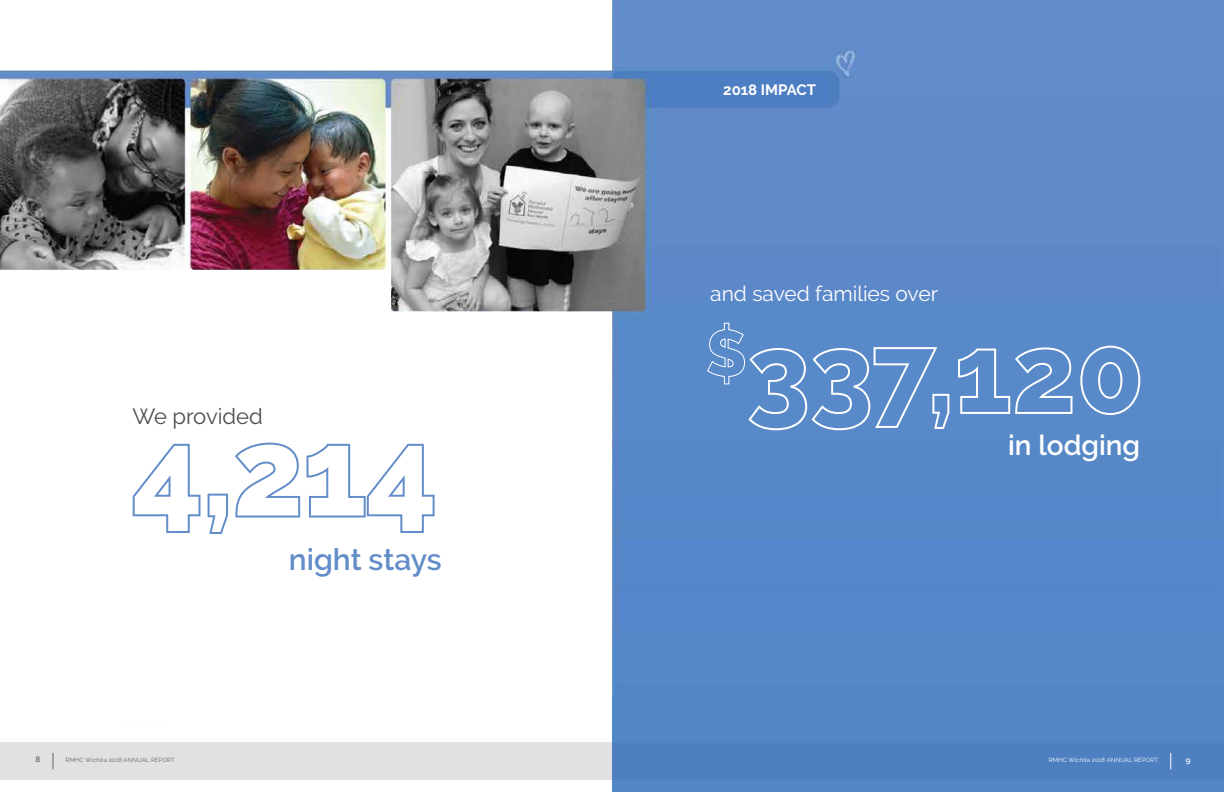
<style>
.page{position:relative;width:1224px;height:792px;background:#fff}
.page>*{position:absolute;margin:0;border:0;box-sizing:border-box;transform-origin:0 0}
.t1{font:800 122px "Raleway";color:#fff}
.t2{font:600 30px "Raleway";color:#638dc9}
.t3{font:600 28px "Raleway";color:#fff}
.t4{font:22px "Raleway";color:#4d4d4f}
.t5{font:21px "Raleway";color:#fff}
.t6{font:700 15px "Raleway";color:#fff}
.t7{font:600 8px "Raleway";color:#636466}
.t8{font:600 8px "Raleway";color:#fff}
.t9{font:6px "Raleway";letter-spacing:.02em;color:#636466}
.t10{font:6px "Raleway";letter-spacing:.02em;color:#fff}
</style>
<div class="page">
<img style="left:0;top:0;width:1224px;height:697px">
<div style="left:0;top:742px;width:612px;height:38px;background:#e2e1e1"></div>
<div style="left:612px;top:697px;width:612px;height:95px;background:#5386c7"></div>
<div style="left:0;top:270px;width:391px;height:41px;background:#fff"></div>
<svg style="left:0;top:311px;width:612px;height:386px"></svg>
<div style="left:0;top:0;width:612px;height:70px;background:#fff"></div>
<div style="left:503px;top:378px;width:9px;height:9px;background:#fff;border-radius:50%"></div>
<div style="left:612px;top:743px;width:612px;height:37px;background:#4e7fc1"></div>
<svg style="left:131px;top:441px;width:306px;height:96px"></svg>
<svg style="left:706px;top:322px;width:244px;height:109px;background:#6794ce"></svg>
<svg style="left:957px;top:346px;width:116px;height:69px;background:#709ad0"></svg>
<svg style="left:1079px;top:345px;width:62px;height:71px;background:#6d99d0"></svg>
<svg style="left:1170px;top:753px;width:1px;height:16px"></svg>
<svg style="left:53px;top:753px;width:1px;height:16px"></svg>
<h3 class="t6" style="left:723px;top:81px;width:94px">2018 IMPACT</h3>
<h3 class="t4" style="left:132px;top:403px;width:132px">We provided</h3>
<h1 class="t1" style="left:132px;top:403px;width:306px">4,214</h1>
<h2 class="t2" style="left:289px;top:542px;width:154px">night stays</h2>
<h3 class="t5" style="left:710px;top:281px;width:229px">and saved families over</h3>
<h3 class="t3" style="left:1008px;top:429px;width:134px">in lodging</h3>
<h3 class="t7" style="left:35px;top:754px;width:6px">8</h3>
<p class="t9" style="left:66px;top:757px;width:111px">RMHC Wichita 2018 ANNUAL REPORT</p>
<p class="t10" style="left:1049px;top:757px;width:111px">RMHC Wichita 2018 ANNUAL REPORT</p>
<h3 class="t8" style="left:1186px;top:756px;width:6px">9</h3>
</div>
